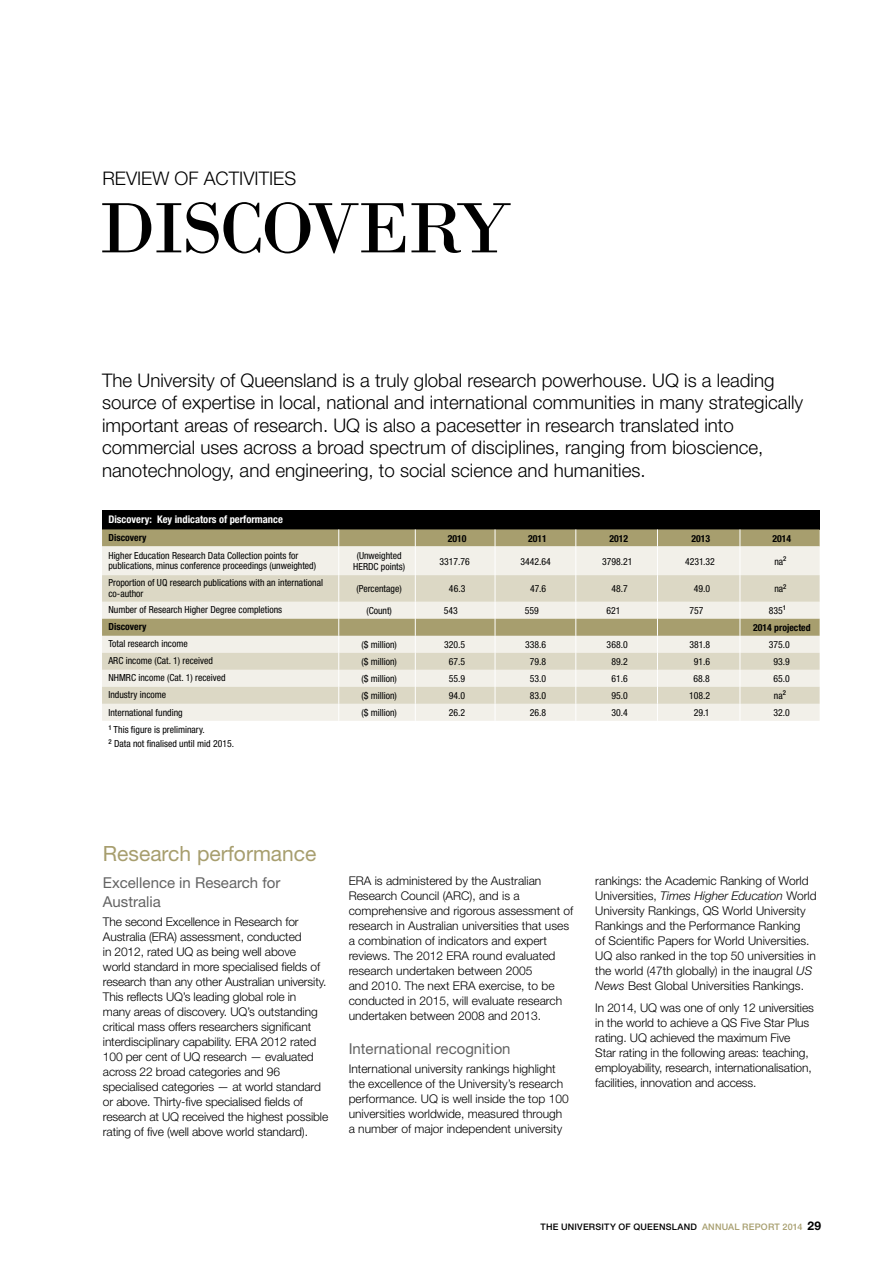
<style>
.page{position:relative;width:893px;height:1263px;background:#fff}
.page>*{position:absolute;margin:0;border:0;box-sizing:border-box;transform-origin:0 0}
.t1{font:75px "Bodoni";color:#000}
.t2{font:21px "Helvetica Neue";color:#a79e6e}
.t3{font:300 18.75px/22.5px "Helvetica Neue";color:#000}
.t4{font:15px/18.8px "Helvetica Neue";color:#636363}
.t5{font:300 12px/15px "Helvetica Neue";letter-spacing:-.01em;color:#000}
.t6{font:700 condensed 10.5px "Helvetica Neue";color:#fff}
.t7{font:condensed 9.75px/10.5px "Helvetica Neue";color:#000}
.t8{font:700 condensed 9.75px "Helvetica Neue";color:#000}
.t9{font:500 9px "Helvetica Neue";letter-spacing:.025em;color:#000}
.s1{font-style:italic}
.s2{color:#a79e6e}
.s3{font-weight:700;font-size:12px}
</style>
<div class="page">
<div style="left:102px;top:510px;width:718px;height:19px;background:#000"></div>
<svg style="left:102px;top:529px;width:718px;height:192px;background:#ddd9c7"></svg>
<h3 class="t3" style="left:102px;top:167px;width:195px">REVIEW OF ACTIVITIES</h3>
<h1 class="t1" style="left:99px;top:185px;width:310px">DISCOVERY</h1>
<p class="t3" style="left:102px;top:368px;width:703px">The University of Queensland is a truly global research powerhouse. UQ is a leading source of expertise in local, national and international communities in many strategically important areas of research. UQ is also a pacesetter in research translated into commercial uses across a broad spectrum of disciplines, ranging from bioscience, nanotechnology, and engineering, to social science and humanities.</p>
<p class="t6" style="left:108px;top:513px;width:176px">Discovery: Key indicators of performance</p>
<p class="t8" style="left:108px;top:532px;width:40px">Discovery</p>
<p class="t8" style="left:448px;top:532px;width:20px">2010</p>
<p class="t8" style="left:528px;top:532px;width:20px">2011</p>
<p class="t8" style="left:609px;top:532px;width:20px">2012</p>
<p class="t8" style="left:691px;top:532px;width:20px">2013</p>
<p class="t8" style="left:773px;top:532px;width:20px">2014</p>
<p class="t7" style="left:108px;top:550px;width:209px">Higher Education Research Data Collection points for publications, minus conference proceedings (unweighted)</p>
<p class="t7" style="left:353px;top:551px;width:53px;text-align:center">(Unweighted<br>HERDC points)</p>
<p class="t7" style="left:439px;top:556px;width:32px">3317.76</p>
<p class="t7" style="left:520px;top:556px;width:32px">3442.64</p>
<p class="t7" style="left:602px;top:556px;width:32px">3798.21</p>
<p class="t7" style="left:685px;top:556px;width:31px">4231.32</p>
<p class="t7" style="left:774px;top:556px;width:14px">na<sup>2</sup></p>
<p class="t7" style="left:108px;top:578px;width:216px">Proportion of UQ research publications with an international co-author</p>
<p class="t7" style="left:357px;top:583px;width:47px">(Percentage)</p>
<p class="t7" style="left:449px;top:583px;width:18px">46.3</p>
<p class="t7" style="left:530px;top:583px;width:17px">47.6</p>
<p class="t7" style="left:612px;top:583px;width:18px">48.7</p>
<p class="t7" style="left:694px;top:583px;width:18px">49.0</p>
<p class="t7" style="left:774px;top:583px;width:14px">na<sup>2</sup></p>
<p class="t7" style="left:108px;top:605px;width:175px">Number of Research Higher Degree completions</p>
<p class="t7" style="left:366px;top:605px;width:27px">(Count)</p>
<p class="t7" style="left:444px;top:605px;width:16px">543</p>
<p class="t7" style="left:525px;top:605px;width:16px">559</p>
<p class="t7" style="left:607px;top:605px;width:16px">621</p>
<p class="t7" style="left:689px;top:605px;width:16px">757</p>
<p class="t7" style="left:769px;top:605px;width:19px">835<sup>1</sup></p>
<p class="t8" style="left:108px;top:621px;width:40px">Discovery</p>
<p class="t8" style="left:753px;top:622px;width:59px">2014 projected</p>
<p class="t7" style="left:108px;top:639px;width:81px">Total research income</p>
<p class="t7" style="left:361px;top:639px;width:37px">($ million)</p>
<p class="t7" style="left:444px;top:639px;width:23px">320.5</p>
<p class="t7" style="left:525px;top:639px;width:23px">338.6</p>
<p class="t7" style="left:607px;top:639px;width:23px">368.0</p>
<p class="t7" style="left:689px;top:639px;width:22px">381.8</p>
<p class="t7" style="left:769px;top:639px;width:23px">375.0</p>
<p class="t7" style="left:108px;top:656px;width:106px">ARC income (Cat. 1) received</p>
<p class="t7" style="left:361px;top:656px;width:37px">($ million)</p>
<p class="t7" style="left:449px;top:656px;width:18px">67.5</p>
<p class="t7" style="left:530px;top:656px;width:18px">79.8</p>
<p class="t7" style="left:611px;top:656px;width:18px">89.2</p>
<p class="t7" style="left:694px;top:656px;width:18px">91.6</p>
<p class="t7" style="left:773px;top:656px;width:18px">93.9</p>
<p class="t7" style="left:108px;top:673px;width:119px">NHMRC income (Cat. 1) received</p>
<p class="t7" style="left:361px;top:673px;width:37px">($ million)</p>
<p class="t7" style="left:449px;top:673px;width:18px">55.9</p>
<p class="t7" style="left:530px;top:673px;width:18px">53.0</p>
<p class="t7" style="left:611px;top:673px;width:18px">61.6</p>
<p class="t7" style="left:693px;top:673px;width:18px">68.8</p>
<p class="t7" style="left:773px;top:673px;width:18px">65.0</p>
<p class="t7" style="left:108px;top:690px;width:59px">Industry income</p>
<p class="t7" style="left:361px;top:690px;width:37px">($ million)</p>
<p class="t7" style="left:449px;top:690px;width:18px">94.0</p>
<p class="t7" style="left:530px;top:690px;width:18px">83.0</p>
<p class="t7" style="left:611px;top:690px;width:18px">95.0</p>
<p class="t7" style="left:689px;top:690px;width:23px">108.2</p>
<p class="t7" style="left:774px;top:690px;width:14px">na<sup>2</sup></p>
<p class="t7" style="left:108px;top:707px;width:76px">International funding</p>
<p class="t7" style="left:361px;top:707px;width:37px">($ million)</p>
<p class="t7" style="left:449px;top:707px;width:18px">26.2</p>
<p class="t7" style="left:530px;top:707px;width:18px">26.8</p>
<p class="t7" style="left:611px;top:707px;width:18px">30.4</p>
<p class="t7" style="left:694px;top:707px;width:17px">29.1</p>
<p class="t7" style="left:773px;top:707px;width:18px">32.0</p>
<p class="t7" style="left:108px;top:722px;width:127px;line-height:14.7px"><sup>1</sup> This figure is preliminary.<br><sup>2</sup> Data not finalised until mid 2015.</p>
<h2 class="t2" style="left:103px;top:841px;width:215px">Research performance</h2>
<p class="t4" style="left:103px;top:873px;width:179px">Excellence in Research for<br>Australia</p>
<p class="t5" style="left:103px;top:914px;width:227px">The second Excellence in Research for Australia (ERA) assessment, conducted<br>in 2012, rated UQ as being well above<br>world standard in more specialised fields of research than any other Australian university.<br>This reflects UQ’s leading global role in<br>many areas of discovery. UQ’s outstanding critical mass offers researchers significant interdisciplinary capability. ERA 2012 rated 100 per cent of UQ research — evaluated across 22 broad categories and 96 specialised categories — at world standard or above. Thirty-five specialised fields of research at UQ received the highest possible rating of five (well above world standard).</p>
<p class="t5" style="left:349px;top:873px;width:226px">ERA is administered by the Australian Research Council (ARC), and is a comprehensive and rigorous assessment of research in Australian universities that uses a combination of indicators and expert reviews. The 2012 ERA round evaluated research undertaken between 2005<br>and 2010. The next ERA exercise, to be conducted in 2015, will evaluate research undertaken between 2008 and 2013.</p>
<p class="t4" style="left:349px;top:1039px;width:163px">International recognition</p>
<p class="t5" style="left:349px;top:1061px;width:222px">International university rankings highlight the excellence of the University’s research performance. UQ is well inside the top 100 universities worldwide, measured through a number of major independent university</p>
<p class="t5" style="left:595px;top:873px;width:223px">rankings: the Academic Ranking of World Universities, <span class="s1">Times Higher Education</span> World University Rankings, QS World University Rankings and the Performance Ranking<br>of Scientific Papers for World Universities.<br>UQ also ranked in the top 50 universities in the world (47th globally) in the inaugral <span class="s1">US News</span> Best Global Universities Rankings.</p>
<p class="t5" style="left:595px;top:1000px;width:220px">In 2014, UQ was one of only 12 universities in the world to achieve a QS Five Star Plus rating. UQ achieved the maximum Five Star rating in the following areas: teaching, employability, research, internationalisation, facilities, innovation and access.</p>
<p class="t9" style="left:541px;top:1221px;width:282px">THE UNIVERSITY OF QUEENSLAND <span class="s2">ANNUAL REPORT 2014</span> <span class="s3">29</span></p>
</div>
